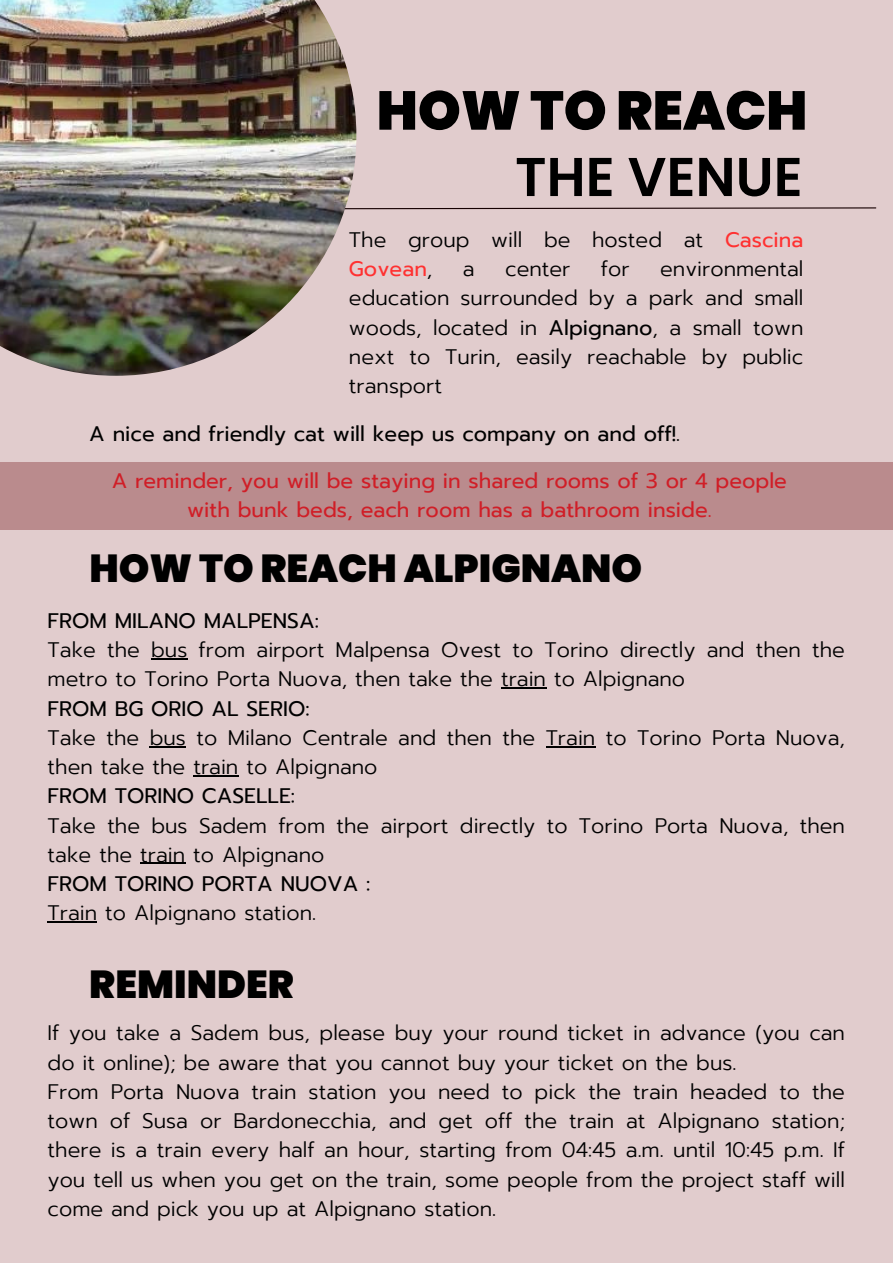
<style>
.page{position:relative;width:893px;height:1264px;background:#fff}
.page>*{position:absolute;margin:0;border:0;box-sizing:border-box;transform-origin:0 0}
.t1{font:900 54.6px "Poppins";color:#000}
.t2{font:600 54.6px "Poppins";color:#000}
.t3{font:900 39px "Poppins";color:#000}
.t4{font:300 21px/29.2px "Prompt";color:#000}
.t5{font:21px "Prompt";color:#000}
.t6{font:21px/29.2px "Prompt";color:#d01e27;text-align:center}
.s1{font-weight:400;color:#ff3131}
.s2{font-weight:400}
</style>
<div class="page">
<div style="left:0;top:0;width:892px;height:1262px;background:#e1cccd"></div>
<img style="left:0;top:0;width:356px;height:376px">
<hr style="left:151px;top:658px;width:36px;height:1px;background:#000">
<hr style="left:501px;top:687px;width:45px;height:1px;background:#000">
<hr style="left:150px;top:746px;width:36px;height:1px;background:#000">
<hr style="left:545px;top:746px;width:50px;height:1px;background:#000">
<hr style="left:193px;top:775px;width:45px;height:1px;background:#000">
<hr style="left:140px;top:863px;width:45px;height:1px;background:#000">
<hr style="left:48px;top:921px;width:49px;height:1px;background:#000">
<div style="left:0;top:462px;width:892px;height:67px;background:#ba8b8d"></div>
<p class="t1" style="left:376px;top:72px;width:432px">HOW TO REACH</p>
<p class="t2" style="left:515px;top:139px;width:289px">THE VENUE</p>
<p class="t4" style="left:349px;top:225px;width:456px">The group will be hosted at <span class="s1">Cascina<br>Govean</span>,</p>
<p class="t4" style="left:463px;top:254px;width:13px">a</p>
<p class="t4" style="left:505px;top:254px;width:67px">center</p>
<p class="t4" style="left:601px;top:254px;width:30px">for</p>
<p class="t4" style="left:349px;top:254px;width:456px;text-align:justify;text-indent:311px">environmental education surrounded by a park and small woods, located in <span class="s2">Alpignano</span>, a small town next to Turin, easily reachable by public transport</p>
<p class="t5" style="left:89px;top:417px;width:592px">A nice and friendly cat will keep us company on and off!.</p>
<p class="t6" style="left:112px;top:466px;width:676px">A reminder, you will be staying in shared rooms of 3 or 4 people with bunk beds, each room has a bathroom inside.</p>
<p class="t3" style="left:89px;top:541px;width:554px">HOW TO REACH ALPIGNANO</p>
<p class="t5" style="left:48px;top:605px;width:273px">FROM MILANO MALPENSA:</p>
<p class="t4" style="left:48px;top:635px;width:798px">Take the bus from airport Malpensa Ovest to Torino directly and then the metro to Torino Porta Nuova, then take the train to Alpignano</p>
<p class="t5" style="left:48px;top:692px;width:263px">FROM BG ORIO AL SERIO:</p>
<p class="t4" style="left:48px;top:723px;width:798px">Take the bus to Milano Centrale and then the Train to Torino Porta Nuova, then take the train to Alpignano</p>
<p class="t5" style="left:48px;top:780px;width:249px">FROM TORINO CASELLE:</p>
<p class="t4" style="left:48px;top:811px;width:798px">Take the bus Sadem from the airport directly to Torino Porta Nuova, then take the train to Alpignano</p>
<p class="t5" style="left:48px;top:868px;width:324px">FROM TORINO PORTA NUOVA :</p>
<p class="t4" style="left:48px;top:898px;width:270px">Train to Alpignano station.</p>
<p class="t3" style="left:89px;top:957px;width:206px">REMINDER</p>
<p class="t4" style="left:48px;top:1018px;width:798px">If you take a Sadem bus, please buy your round ticket in advance (you can do it online); be aware that you cannot buy your ticket on the bus.</p>
<p class="t4" style="left:48px;top:1077px;width:798px;text-align:justify">From Porta Nuova train station you need to pick the train headed to the town of Susa or Bardonecchia, and get off the train at Alpignano station; there is a train every half an hour, starting from 04:45 a.m. until 10:45 p.m. If you tell us when you get on the train, some people from the project staff will come and pick you up at Alpignano station.</p>
</div>
